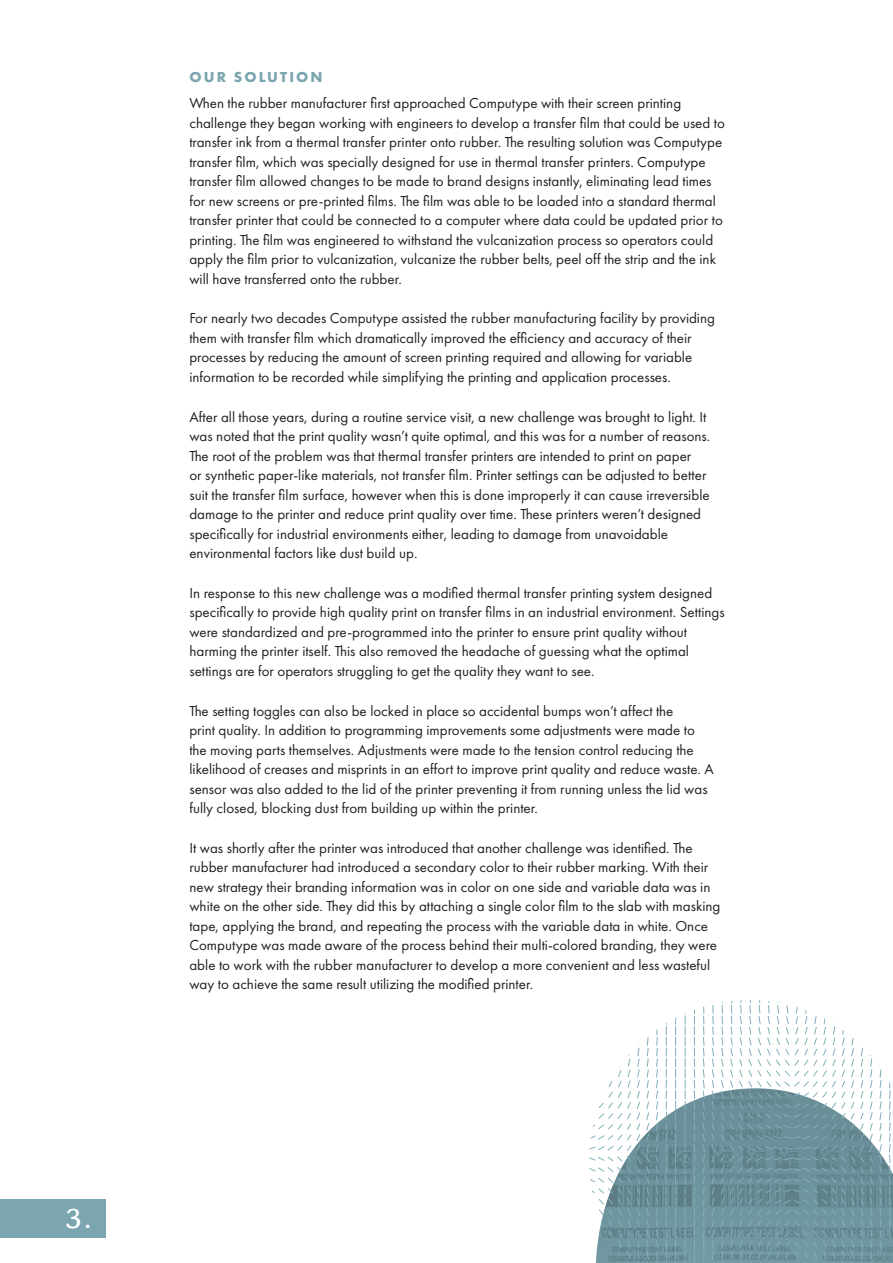
<style>
.page{position:relative;width:893px;height:1263px;background:#fff}
.page>*{position:absolute;margin:0;border:0;box-sizing:border-box;transform-origin:0 0}
.t1{font:28.5px "Henriette";color:#fff}
.t2{font:15px/19.5px "Futura PT";color:#231f20}
.t3{font:700 15px "Futura PT";letter-spacing:.14em;color:#7ba5af}
</style>
<div class="page">
<img style="left:640px;top:1088px;width:253px;height:175px">
<svg style="left:675px;top:1018px;width:1px;height:245px"></svg>
<svg style="left:665px;top:1023px;width:2px;height:240px"></svg>
<svg style="left:656px;top:1029px;width:2px;height:234px"></svg>
<svg style="left:646px;top:1037px;width:3px;height:226px"></svg>
<svg style="left:589px;top:1044px;width:51px;height:219px"></svg>
<svg style="left:685px;top:1013px;width:1px;height:250px"></svg>
<svg style="left:694px;top:1009px;width:1px;height:254px"></svg>
<svg style="left:702px;top:1006px;width:3px;height:257px"></svg>
<svg style="left:889px;top:1081px;width:2px;height:182px"></svg>
<svg style="left:879px;top:1066px;width:3px;height:197px"></svg>
<svg style="left:711px;top:1000px;width:162px;height:263px"></svg>
<div style="left:0;top:1199px;width:105px;height:39px;background:#7ba5af"></div>
<h1 class="t1" style="left:66px;top:1209px;width:27px">3.</h1>
<p class="t3" style="left:189px;top:68px;width:135px">OUR SOLUTION</p>
<p class="t2" style="left:189px;top:94px;width:537px">When the rubber manufacturer first approached Computype with their screen printing challenge they began working with engineers to develop a transfer film that could be used to transfer ink from a thermal transfer printer onto rubber. The resulting solution was Computype transfer film, which was specially designed for use in thermal transfer printers. Computype transfer film allowed changes to be made to brand designs instantly, eliminating lead times for new screens or pre-printed films. The film was able to be loaded into a standard thermal transfer printer that could be connected to a computer where data could be updated prior to printing. The film was engineered to withstand the vulcanization process so operators could apply the film prior to vulcanization, vulcanize the rubber belts, peel off the strip and the ink will have transferred onto the rubber.</p>
<p class="t2" style="left:189px;top:310px;width:527px">For nearly two decades Computype assisted the rubber manufacturing facility by providing them with transfer film which dramatically improved the efficiency and accuracy of their processes by reducing the amount of screen printing required and allowing for variable information to be recorded while simplifying the printing and application processes.</p>
<p class="t2" style="left:189px;top:408px;width:522px">After all those years, during a routine service visit, a new challenge was brought to light. It was noted that the print quality wasn’t quite optimal, and this was for a number of reasons.<br>The root of the problem was that thermal transfer printers are intended to print on paper<br>or synthetic paper-like materials, not transfer film. Printer settings can be adjusted to better suit the transfer film surface, however when this is done improperly it can cause irreversible damage to the printer and reduce print quality over time. These printers weren’t designed specifically for industrial environments either, leading to damage from unavoidable environmental factors like dust build up.</p>
<p class="t2" style="left:189px;top:584px;width:537px">In response to this new challenge was a modified thermal transfer printing system designed specifically to provide high quality print on transfer films in an industrial environment. Settings were standardized and pre-programmed into the printer to ensure print quality without harming the printer itself. This also removed the headache of guessing what the optimal settings are for operators struggling to get the quality they want to see.</p>
<p class="t2" style="left:189px;top:702px;width:526px">The setting toggles can also be locked in place so accidental bumps won’t affect the<br>print quality. In addition to programming improvements some adjustments were made to the moving parts themselves. Adjustments were made to the tension control reducing the likelihood of creases and misprints in an effort to improve print quality and reduce waste. A sensor was also added to the lid of the printer preventing it from running unless the lid was fully closed, blocking dust from building up within the printer.</p>
<p class="t2" style="left:189px;top:839px;width:532px">It was shortly after the printer was introduced that another challenge was identified. The rubber manufacturer had introduced a secondary color to their rubber marking. With their new strategy their branding information was in color on one side and variable data was in white on the other side. They did this by attaching a single color film to the slab with masking tape, applying the brand, and repeating the process with the variable data in white. Once Computype was made aware of the process behind their multi-colored branding, they were able to work with the rubber manufacturer to develop a more convenient and less wasteful way to achieve the same result utilizing the modified printer.</p>
</div>
